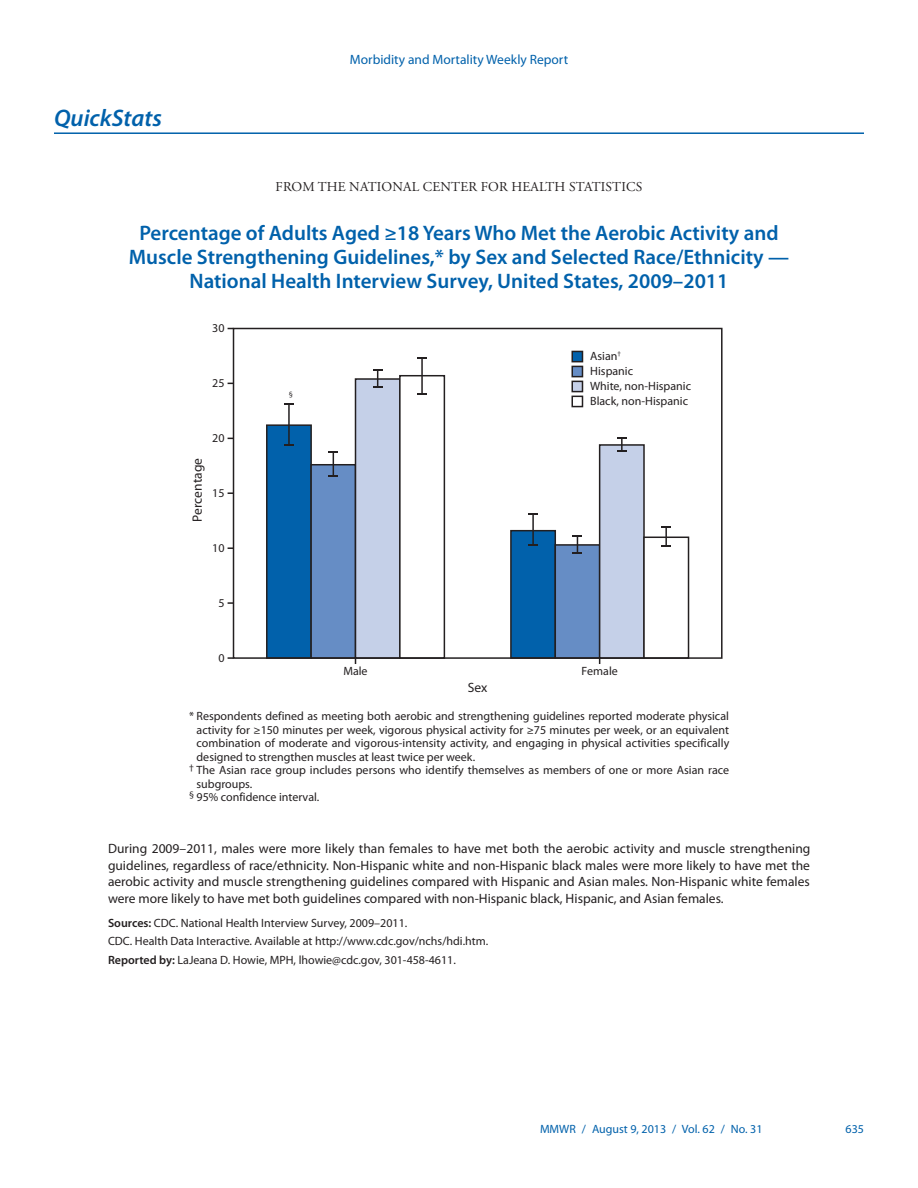
<style>
.page{position:relative;width:918px;height:1188px;background:#fff}
.page>*{position:absolute;margin:0;border:0;box-sizing:border-box;transform-origin:0 0}
.kicker{font:italic 600 24px "Myriad Pro";color:#0161ab}
.qs_figure_title{font:600 21px/24px "Myriad Pro";color:#0161ab;text-align:center}
.qs_text_9_pt{font:13.5px/16.5px "Myriad Pro";color:#231f20;text-align:justify}
.t1{font:13.5px "Adobe Garamond Pro";letter-spacing:.015em;color:#231f20}
.t2{font:13.5px "Myriad Pro";color:#0161ab}
._8pt_footnote_suppor{font:12px/13.5px "Myriad Pro";color:#231f20}
.qs_source_first{font:12px "Myriad Pro";color:#231f20}
.qs_source_others{font:12px "Myriad Pro";color:#231f20}
.t3{font:12px "Myriad Pro";color:#0161ab}
.t4{font:7.8px "Myriad Pro";color:#231f20}
.s1{font-weight:600}
</style>
<div class="page">
<hr style="left:54px;top:132px;width:810px;height:2px;background:#0161ab">
<svg style="left:266px;top:424px;width:72px;height:232px;background:#176aaa"></svg>
<div style="left:310px;top:463px;width:44px;height:193px;background:#668dc5"></div>
<svg style="left:354px;top:378px;width:44px;height:282px;background:#bdc8df"></svg>
<svg style="left:398px;top:374px;width:292px;height:286px"></svg>
<hr style="left:288px;top:404px;width:2px;height:41px;background:#231f20">
<svg style="left:284px;top:403px;width:10px;height:2px"></svg>
<hr style="left:532px;top:514px;width:2px;height:31px;background:#231f20">
<svg style="left:528px;top:544px;width:10px;height:2px"></svg>
<svg style="left:328px;top:452px;width:10px;height:25px"></svg>
<svg style="left:573px;top:535px;width:9px;height:19px"></svg>
<svg style="left:373px;top:369px;width:10px;height:19px"></svg>
<svg style="left:617px;top:437px;width:10px;height:15px"></svg>
<hr style="left:421px;top:358px;width:2px;height:36px;background:#231f20">
<svg style="left:661px;top:526px;width:10px;height:21px"></svg>
<div style="left:233px;top:328px;width:490px;height:331px;border:2px solid #231f20"></div>
<div style="left:572px;top:396px;width:10px;height:11px;background:#fff"></div>
<div style="left:572px;top:396px;width:11px;height:11px;border:2px solid #231f20"></div>
<div style="left:572px;top:366px;width:10px;height:11px;background:#668dc5"></div>
<div style="left:572px;top:366px;width:11px;height:11px;border:2px solid #231f20"></div>
<div style="left:572px;top:351px;width:10px;height:11px;background:#0161ab"></div>
<div style="left:572px;top:351px;width:11px;height:11px;border:2px solid #231f20"></div>
<div style="left:572px;top:381px;width:10px;height:11px;background:#c5d0e8"></div>
<div style="left:572px;top:381px;width:11px;height:11px;border:2px solid #231f20"></div>
<p class="kicker" style="left:54px;top:103px;width:110px">QuickStats</p>
<p class="t2" style="left:350px;top:51px;width:220px">Morbidity and Mortality Weekly Report</p>
<p class="t1" style="left:276px;top:178px;width:368px">FROM THE NATIONAL CENTER FOR HEALTH STATISTICS</p>
<p class="qs_figure_title" style="left:129px;top:221px;width:662px">Percentage of Adults Aged ≥18 Years Who Met the Aerobic Activity and<br>Muscle Strengthening Guidelines,* by Sex and Selected Race/Ethnicity —<br>National Health Interview Survey, United States, 2009–2011</p>
<p class="_8pt_footnote_suppor" style="left:212px;top:321px;width:14px">30</p>
<p class="_8pt_footnote_suppor" style="left:212px;top:376px;width:14px">25</p>
<p class="qs_text_9_pt" style="left:189px;top:522px;width:66px;rotate:-90deg">Percentage</p>
<p class="_8pt_footnote_suppor" style="left:212px;top:431px;width:14px">20</p>
<p class="_8pt_footnote_suppor" style="left:212px;top:486px;width:14px">15</p>
<p class="_8pt_footnote_suppor" style="left:212px;top:541px;width:14px">10</p>
<p class="_8pt_footnote_suppor" style="left:218px;top:596px;width:8px">5</p>
<p class="_8pt_footnote_suppor" style="left:218px;top:651px;width:8px">0</p>
<p class="t4" style="left:289px;top:390px;width:6px">§</p>
<p class="_8pt_footnote_suppor" style="left:590px;top:348px;width:102px;line-height:15px">Asian<sup>†<br></sup>Hispanic<br>White, non-Hispanic<br>Black, non-Hispanic</p>
<p class="_8pt_footnote_suppor" style="left:343px;top:664px;width:26px">Male</p>
<p class="_8pt_footnote_suppor" style="left:581px;top:664px;width:38px">Female</p>
<p class="qs_text_9_pt" style="left:468px;top:679px;width:21px">Sex</p>
<p class="_8pt_footnote_suppor" style="left:197px;top:709px;width:534px;text-align:justify;text-indent:-8px">* Respondents defined as meeting both aerobic and strengthening guidelines reported moderate physical activity for ≥150 minutes per week, vigorous physical activity for ≥75 minutes per week, or an equivalent combination of moderate and vigorous-intensity activity, and engaging in physical activities specifically designed to strengthen muscles at least twice per week.</p>
<p class="_8pt_footnote_suppor" style="left:197px;top:763px;width:534px;text-indent:-8px"><sup>†</sup> The Asian race group includes persons who identify themselves as members of one or more Asian race subgroups.</p>
<p class="_8pt_footnote_suppor" style="left:189px;top:790px;width:132px"><sup>§</sup> 95% confidence interval.</p>
<p class="qs_text_9_pt" style="left:108px;top:840px;width:704px">During 2009–2011, males were more likely than females to have met both the aerobic activity and muscle strengthening guidelines, regardless of race/ethnicity. Non-Hispanic white and non-Hispanic black males were more likely to have met the aerobic activity and muscle strengthening guidelines compared with Hispanic and Asian males. Non-Hispanic white females were more likely to have met both guidelines compared with non-Hispanic black, Hispanic, and Asian females.</p>
<p class="qs_source_first" style="left:108px;top:915px;width:301px"><span class="s1">Sources:</span> CDC. National Health Interview Survey, 2009–2011.</p>
<p class="qs_source_others" style="left:108px;top:934px;width:382px">CDC. Health Data Interactive. Available at http://www.cdc.gov/nchs/hdi.htm.</p>
<p class="qs_source_first" style="left:108px;top:953px;width:349px"><span class="s1">Reported by:</span> LaJeana D. Howie, MPH, lhowie@cdc.gov, 301-458-4611.</p>
<p class="t3" style="left:540px;top:1121px;width:224px">MMWR / August 9, 2013 / Vol. 62 / No. 31</p>
<p class="t3" style="left:846px;top:1121px;width:20px">635</p>
</div>
